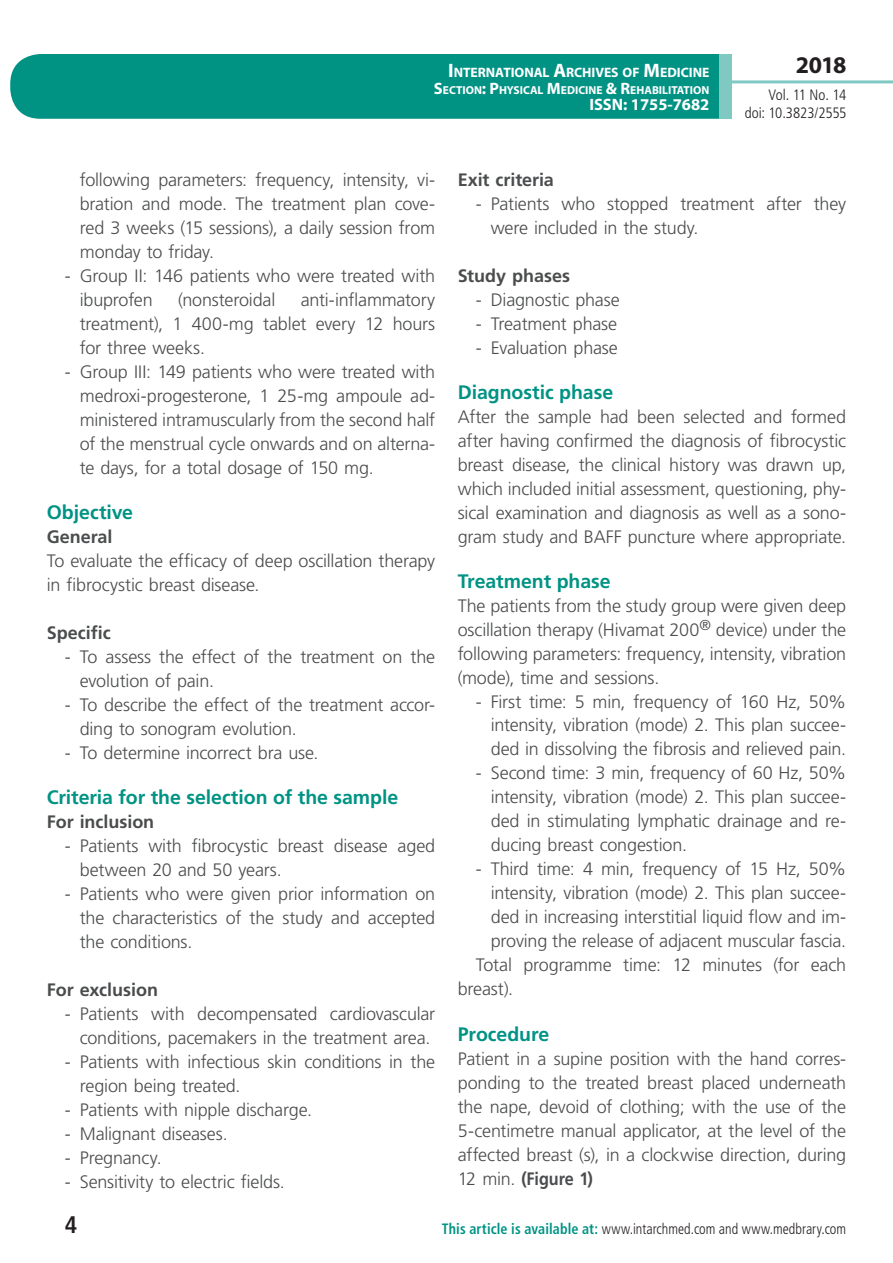
<style>
.page{position:relative;width:893px;height:1263px;background:#fff}
.page>*{position:absolute;margin:0;border:0;box-sizing:border-box;transform-origin:0 0}
.t1{font:700 24px "Myriad Pro";color:#231f20}
.t2{font:700 condensed 24px "Frutiger LT Std";color:#231f20}
.t3{font:700 19.5px "Frutiger LT Std";letter-spacing:-.005em;color:#009384}
.t4{font:300 18px/24px "Frutiger LT Std";letter-spacing:-.01em;color:#4b4c4d;text-align:justify}
.t5{font:700 18px "Frutiger LT Std";letter-spacing:-.005em;color:#4b4c4d}
.t6{font:700 16.5px "Myriad Pro";color:#fff}
.t7{font:300 condensed 15px "Frutiger LT Std";color:#231f20;scale:.94 1}
.t8{font:300 condensed 15px/18px "Frutiger LT Std";color:#231f20;text-align:right}
.t9{font:700 13.65px "Myriad Pro";letter-spacing:-.005em;color:#fff}
.t10{font:700 11.55px "Myriad Pro";color:#fff}
.s1{font-size:19.5px}
.s2{font-size:16.5px}
.s3{font-weight:700}
.s4{font-weight:700;color:#009384}
</style>
<div class="page">
<div style="left:10px;top:54px;width:775px;height:65px;background:#009384;border-radius:30px"></div>
<div style="left:732px;top:0;width:161px;height:157px;background:#fff"></div>
<hr style="left:730px;top:80px;width:163px;height:3px;background:#80c9c2">
<div style="left:719px;top:54px;width:13px;height:65px;background:#80c9c2"></div>
<p class="t9" style="left:448px;top:64px;width:263px"><span class="s1">I</span>NTERNATIONAL <span class="s1">A</span>RCHIVES OF <span class="s1">M</span>EDICINE</p>
<p class="t10" style="left:434px;top:82px;width:277px"><span class="s2">S</span>ECTION<span class="s2">: P</span>HYSICAL <span class="s2">M</span>EDICINE <span class="s2">&amp; R</span>EHABILITATION</p>
<p class="t6" style="left:589px;top:94px;width:122px">ISSN: 1755-7682</p>
<h1 class="t1" style="left:796px;top:49px;width:52px">2018</h1>
<p class="t8" style="left:745px;top:86px;width:103px">Vol. 11 No. 14 doi: 10.3823/2555</p>
<p class="t4" style="left:80px;top:168px;width:357px">following parameters: frequency, intensity, vi&shy;bration and mode. The treatment plan cove&shy;red 3 weeks (15 sessions), a daily session from monday to friday.</p>
<p class="t4" style="left:80px;top:264px;width:357px;text-indent:-15px">- Group II: 146 patients who were treated with ibuprofen</p>
<p class="t4" style="left:80px;top:288px;width:357px;text-indent:221px">anti-inflammatory treatment), 1 400-mg tablet every 12 hours for three weeks.</p>
<p class="t4" style="left:80px;top:360px;width:357px;text-indent:-15px">- Group III: 149 patients who were treated with medroxi-progesterone, 1 25-mg ampoule ad&shy;ministered intramuscularly from the second half of the menstrual cycle onwards and on alterna&shy;te days, for a total dosage of 150 mg.</p>
<p class="t3" style="left:47px;top:501px;width:88px">Objective</p>
<p class="t5" style="left:47px;top:526px;width:67px">General</p>
<p class="t4" style="left:47px;top:549px;width:390px">To evaluate the efficacy of deep oscillation therapy in fibrocystic breast disease.</p>
<p class="t5" style="left:47px;top:622px;width:66px">Specific</p>
<p class="t4" style="left:80px;top:645px;width:357px;text-indent:-15px">- To assess the effect of the treatment on the evolution of pain.</p>
<p class="t4" style="left:80px;top:693px;width:357px;text-indent:-15px">- To describe the effect of the treatment accor&shy;ding to sonogram evolution.</p>
<p class="t4" style="left:65px;top:741px;width:255px">- To determine incorrect bra use.</p>
<p class="t3" style="left:47px;top:786px;width:353px">Criteria for the selection of the sample</p>
<p class="t5" style="left:47px;top:811px;width:109px">For inclusion</p>
<p class="t4" style="left:80px;top:834px;width:357px;text-indent:-15px">- Patients with fibrocystic breast disease aged between 20 and 50 years.</p>
<p class="t4" style="left:80px;top:882px;width:357px;text-indent:-15px">- Patients who were given prior information on the characteristics of the study and accepted the conditions.</p>
<p class="t5" style="left:47px;top:979px;width:113px">For exclusion</p>
<p class="t4" style="left:65px;top:1002px;width:372px;text-align:center">- Patients with decompensated cardiovascular conditions, pacemakers in the treatment area.</p>
<p class="t4" style="left:80px;top:1050px;width:357px;text-indent:-15px">- Patients with infectious skin conditions in the region being treated.</p>
<p class="t4" style="left:65px;top:1098px;width:249px">- Patients with nipple discharge.</p>
<p class="t4" style="left:65px;top:1122px;width:164px">- Malignant diseases.</p>
<p class="t4" style="left:65px;top:1146px;width:98px">- Pregnancy.</p>
<p class="t4" style="left:65px;top:1170px;width:222px">- Sensitivity to electric fields.</p>
<p class="t4" style="left:178px;top:288px;width:99px">(nonsteroidal</p>
<p class="t5" style="left:458px;top:169px;width:98px">Exit criteria</p>
<p class="t4" style="left:491px;top:192px;width:357px;text-indent:-15px">- Patients who stopped treatment after they were included in the study.</p>
<p class="t5" style="left:458px;top:265px;width:114px">Study phases</p>
<p class="t4" style="left:476px;top:288px;width:145px">- Diagnostic phase</p>
<p class="t4" style="left:476px;top:312px;width:143px">- Treatment phase</p>
<p class="t4" style="left:476px;top:336px;width:144px">- Evaluation phase</p>
<p class="t3" style="left:458px;top:381px;width:157px">Diagnostic phase</p>
<p class="t4" style="left:458px;top:405px;width:390px">After the sample had been selected and formed after having confirmed the diagnosis of fibrocystic breast disease, the clinical history was drawn up, which included initial assessment, questioning, phy&shy;sical examination and diagnosis as well as a sono&shy;gram study and BAFF puncture where appropriate.</p>
<p class="t3" style="left:458px;top:569px;width:154px">Treatment phase</p>
<p class="t4" style="left:458px;top:593px;width:390px">The patients from the study group were given deep oscillation therapy (Hivamat 200<sup>®</sup> device) under the following parameters: frequency, intensity, vibration (mode), time and sessions.</p>
<p class="t4" style="left:491px;top:689px;width:357px;text-indent:-15px">- First time: 5 min, frequency of 160 Hz, 50% intensity, vibration (mode) 2. This plan succee&shy;ded in dissolving the fibrosis and relieved pain.</p>
<p class="t4" style="left:491px;top:761px;width:357px;text-indent:-15px">- Second time: 3 min, frequency of 60 Hz, 50% intensity, vibration (mode) 2. This plan succee&shy;ded in stimulating lymphatic drainage and re&shy;ducing breast congestion.</p>
<p class="t4" style="left:476px;top:857px;width:372px">- Third time: 4 min, frequency of 15 Hz, 50%</p>
<p class="t4" style="left:491px;top:881px;width:357px">intensity, vibration (mode) 2. This plan succee-</p>
<p class="t4" style="left:491px;top:905px;width:357px">ded in increasing interstitial liquid flow and im-</p>
<p class="t4" style="left:491px;top:929px;width:357px">proving the release of adjacent muscular fascia.</p>
<p class="t4" style="left:476px;top:953px;width:372px">Total programme time: 12 minutes (for each</p>
<p class="t4" style="left:458px;top:977px;width:57px">breast).</p>
<p class="t3" style="left:458px;top:1022px;width:93px">Procedure</p>
<p class="t4" style="left:458px;top:1046px;width:390px">Patient in a supine position with the hand corres&shy;ponding to the treated breast placed underneath the nape, devoid of clothing; with the use of the 5-centimetre manual applicator, at the level of the affected breast (s), in a clockwise direction, during 12 min. <span class="s3">(Figure 1)</span></p>
<h1 class="t2" style="left:65px;top:1210px;width:14px">4</h1>
<p class="t7" style="left:442px;top:1220px;width:432px"><span class="s4">This article is available at:</span> www.intarchmed.com and www.medbrary.com</p>
</div>
